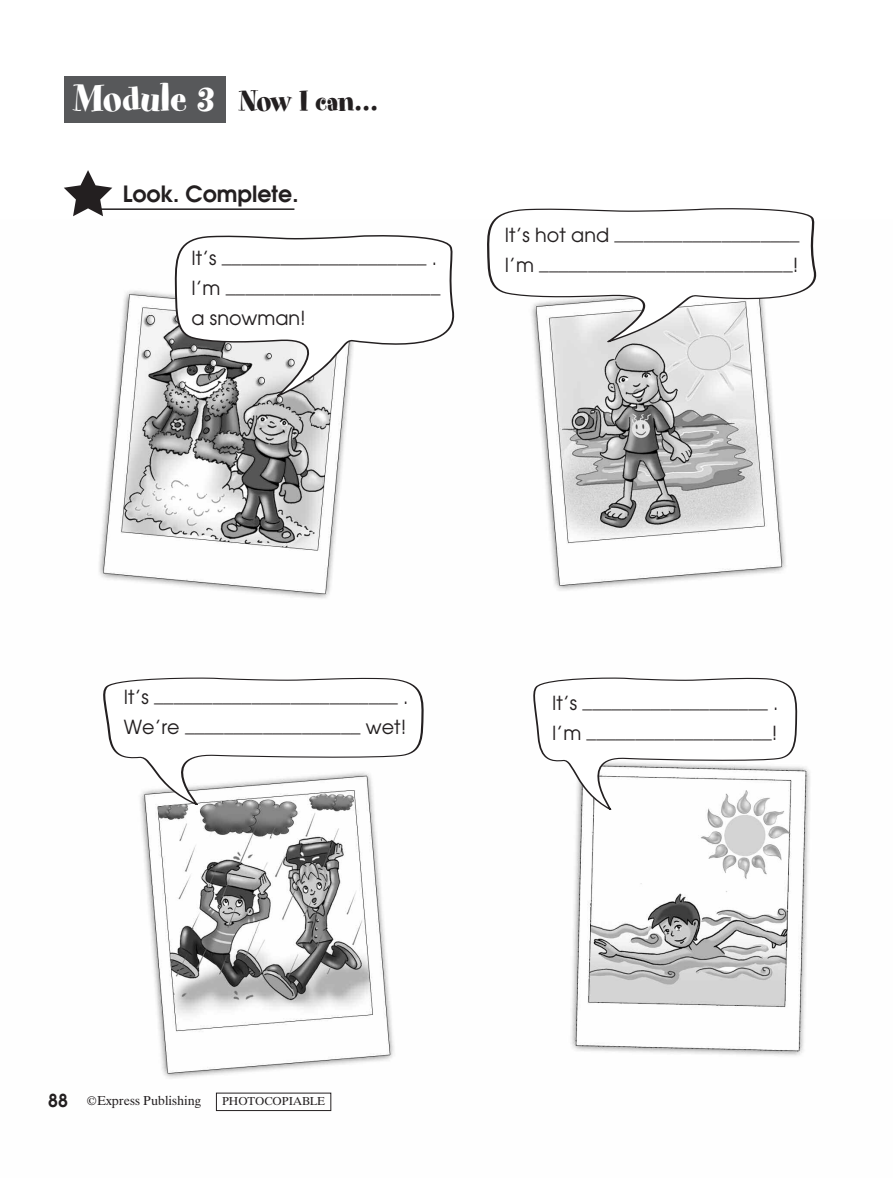
<style>
.page{position:relative;width:893px;height:1178px;background:#fff}
.page>*{position:absolute;margin:0;border:0;box-sizing:border-box;transform-origin:0 0}
.t1{font:33px "Spumoni LP";color:#231f20}
.t2{font:700 22.5px "Kp Avanti";color:#231f20}
.t3{font:19.5px/30px "Kp Avanti";color:#231f20}
.t4{font:13.5px "UB Times";color:#231f20}
.t5{font:12px "UB Times";color:#231f20}
.s1{font-size:42px;color:#fff}
.s2{font-family:"Kp Avanti";font-weight:700;font-size:18px}
</style>
<div class="page">
<img style="left:99px;top:291px;width:711px;height:821px">
<div style="left:216px;top:1093px;width:115px;height:18px;border:1px solid #231f20"></div>
<hr style="left:99px;top:208px;width:195px;height:2px;background:#231f20">
<svg style="left:64px;top:170px;width:48px;height:46px"></svg>
<div style="left:64px;top:77px;width:161px;height:46px;background:#57585a"></div>
<svg style="left:173px;top:235px;width:287px;height:163px"></svg>
<svg style="left:485px;top:208px;width:332px;height:135px"></svg>
<svg style="left:101px;top:676px;width:325px;height:129px"></svg>
<svg style="left:531px;top:676px;width:268px;height:134px"></svg>
<h1 class="t1" style="left:74px;top:90px;width:306px"><span class="s1">Module 3</span> Now I can…</h1>
<p class="t2" style="left:123px;top:181px;width:177px">Look. Complete.</p>
<p class="t3" style="left:192px;top:240px;width:250px">It’s _____________________ .<br>I’m ______________________</p>
<p class="t3" style="left:192px;top:303px;width:116px">a snowman!</p>
<p class="t3" style="left:505px;top:217px;width:296px">It’s hot and ___________________<br>I’m __________________________!</p>
<p class="t3" style="left:124px;top:679px;width:286px">It’s _________________________ .<br>We’re __________________ wet!</p>
<p class="t3" style="left:552px;top:686px;width:228px">It’s ___________________ .<br>I’m ___________________!</p>
<p class="t4" style="left:48px;top:1093px;width:154px"><span class="s2">88</span> ©Express Publishing</p>
<p class="t5" style="left:222px;top:1094px;width:105px">PHOTOCOPIABLE</p>
</div>
